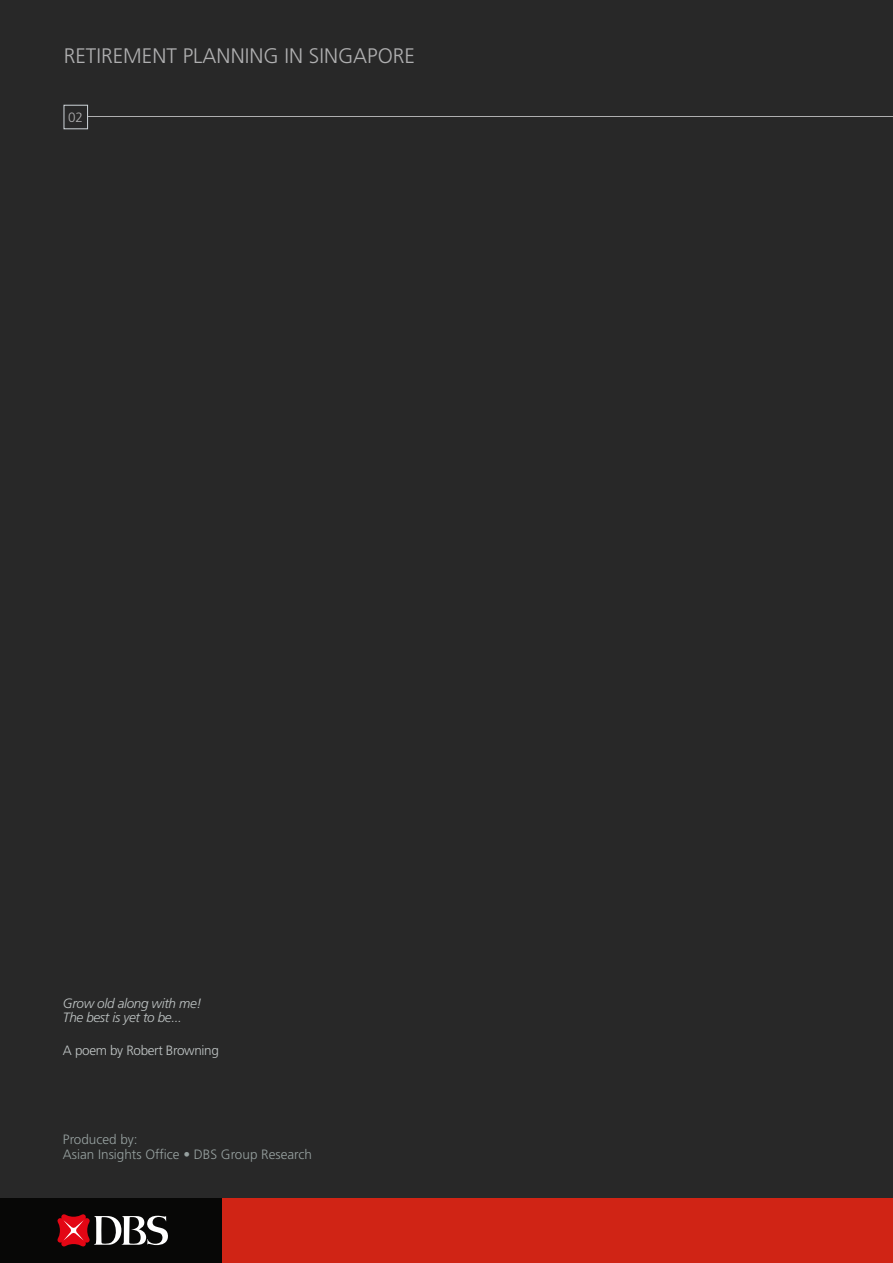
<style>
.page{position:relative;width:893px;height:1263px;background:#fff}
.page>*{position:absolute;margin:0;border:0;box-sizing:border-box;transform-origin:0 0}
.t1{font:300 21px "Frutiger LT Pro";color:#afafb0}
.t2{font:300 13.5px/15px "Frutiger LT Pro";color:#97a1a0}
.t3{font:italic 300 13.5px/13.5px "Frutiger LT Pro";letter-spacing:-.025em;color:#c0c5c5}
.t4{font:300 13.5px "Frutiger LT Pro";letter-spacing:-.025em;color:#c0c5c5}
.t5{font:300 13.5px "Frutiger LT Pro";color:#afafb0}
</style>
<div class="page">
<div style="left:0;top:0;width:893px;height:1229px;background:#282828"></div>
<div style="left:0;top:1198px;width:893px;height:65px;background:#d02415"></div>
<div style="left:0;top:1198px;width:221px;height:65px;background:#070706"></div>
<svg style="left:57px;top:1214px;width:111px;height:33px"></svg>
<hr style="left:85px;top:117px;width:808px;height:1px;background:#afafb0">
<div style="left:64px;top:105px;width:24px;height:24px;background:#282828;border:1px solid #cfd5d9"></div>
<h1 class="t1" style="left:64px;top:43px;width:353px">Retirement Planning In Singapore</h1>
<p class="t5" style="left:68px;top:109px;width:16px">02</p>
<p class="t3" style="left:63px;top:997px;width:140px">Grow old along with me!<br>The best is yet to be...</p>
<p class="t4" style="left:63px;top:1042px;width:157px">A poem by Robert Browning</p>
<p class="t2" style="left:63px;top:1132px;width:251px">Produced by:<br>Asian Insights Office • DBS Group Research</p>
</div>
